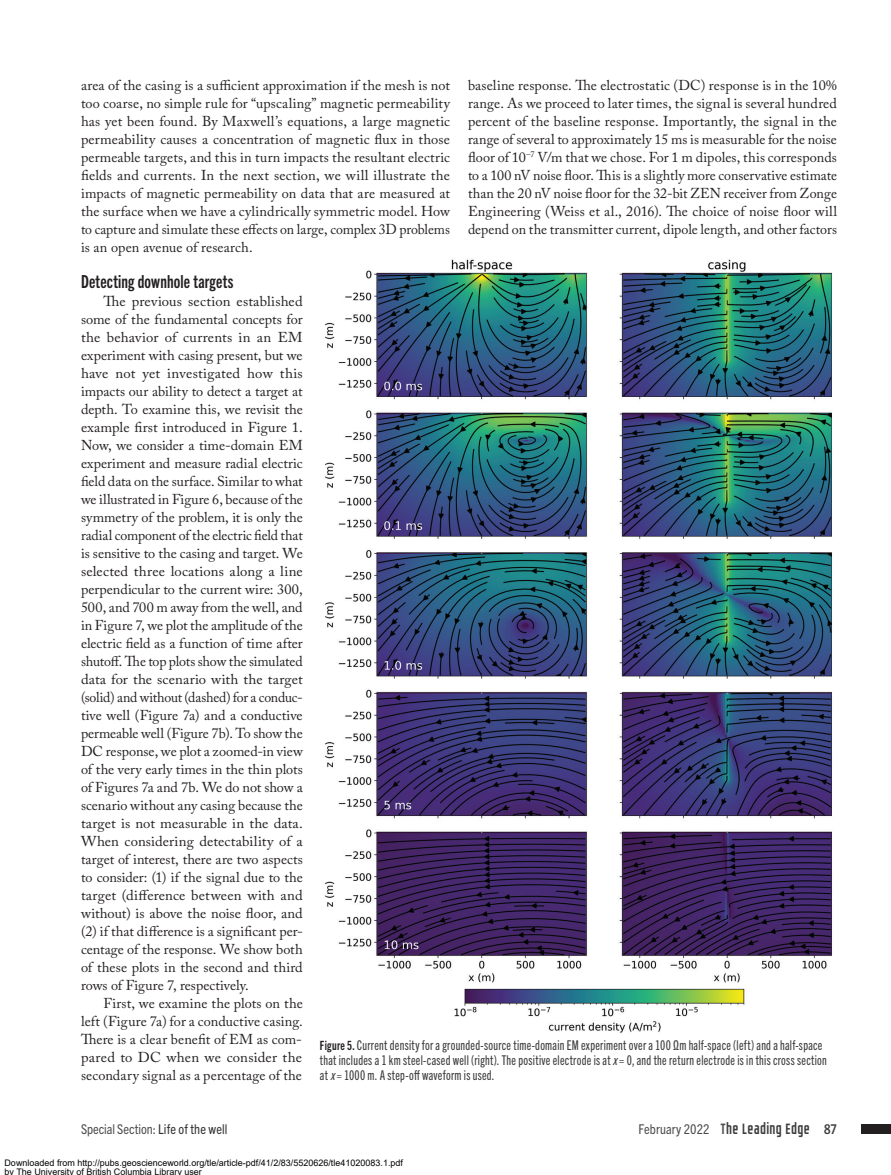
<style>
.page{position:relative;width:891px;height:1175px;background:#fff}
.page>*{position:absolute;margin:0;border:0;box-sizing:border-box;transform-origin:0 0}
.Paragraph_Head{font:18px "Trade Gothic Next LT Pro Bd Cm";letter-spacing:.01em;color:#231f20}
.t1{font:15px "GROTESKIA";letter-spacing:.01em;color:#3e3e3f}
.Body{font:14.25px/18px "Adobe Caslon Pro";letter-spacing:.005em;color:#231f20;text-align:justify}
.t2{font:13.5px/15px "Trade Gothic Next LT Pro Cm";letter-spacing:.02em;color:#3e3e3f}
.t3{font:condensed 13.5px "Trade Gothic Next LT Pro";color:#4b4c4d}
.t4{font:9px/9px "Arial";color:#000}
.s1{font-family:"Trade Gothic Next LT Pro Bd Cm";font-size:12.75px;color:#231f20}
.s2{font-style:italic}
.s3{color:#312f30}
.s4{font-family:"Trade Gothic Next LT Pro";font-stretch:condensed;font-size:13.5px;color:#4b4c4d}
.s5{color:#4b4c4d}
.s6{font-family:"Trade Gothic Next LT Pro";font-weight:700;font-stretch:condensed;font-size:13.5px}
</style>
<div class="page">
<div style="left:861px;top:1124px;width:30px;height:9px;background:#231f20"></div>
<img style="left:325px;top:259px;width:507px;height:774px">
<p class="Body" style="left:468px;top:76px;width:371px">baseline response. The electrostatic (DC) response is in the 10% range. As we proceed to later times, the signal is several hundred percent of the baseline response. Importantly, the signal in the range of several to approximately 15 ms is measurable for the noise floor of 10<sup>–7</sup> V/m that we chose. For 1 m dipoles, this corresponds to a 100 nV noise floor. This is a slightly more conservative estimate than the 20 nV noise floor for the 32-bit ZEN receiver from Zonge Engineering (Weiss et al., 2016). The choice of noise floor will depend on the transmitter current, dipole length, and other factors</p>
<p class="Body" style="left:81px;top:76px;width:371px">area of the casing is a sufficient approximation if the mesh is not too coarse, no simple rule for “upscaling” magnetic permeability has yet been found. By Maxwell’s equations, a large magnetic permeability causes a concentration of magnetic flux in those permeable targets, and this in turn impacts the resultant electric fields and currents. In the next section, we will illustrate the impacts of magnetic permeability on data that are measured at the surface when we have a cylindrically symmetric model. How to capture and simulate these effects on large, complex 3D problems is an open avenue of research.</p>
<p class="Paragraph_Head" style="left:81px;top:269px;width:154px">Detecting downhole targets</p>
<p class="Body" style="left:81px;top:292px;width:223px;text-indent:22px">The previous section established some of the fundamental concepts for the behavior of currents in an EM experiment with casing present, but we have not yet investigated how this impacts our ability to detect a target at depth. To examine this, we revisit the example first introduced in Figure 1.<br>Now, we consider a time-domain EM experiment and measure radial electric field data on the surface. Similar to what we illustrated in Figure 6, because of the symmetry of the problem, it is only the radial component of the electric field that is sensitive to the casing and target. We selected three locations along a line perpendicular to the current wire: 300, 500, and 700 m away from the well, and in Figure 7, we plot the amplitude of the electric field as a function of time after shutoff. The top plots show the simulated data for the scenario with the target (solid) and without (dashed) for a conduc&shy;tive well (Figure 7a) and a conductive permeable well (Figure 7b). To show the DC response, we plot a zoomed-in view of the very early times in the thin plots of Figures 7a and 7b. We do not show a scenario without any casing because the target is not measurable in the data.<br>When considering detectability of a target of interest, there are two aspects to consider: (1) if the signal due to the target (difference between with and without) is above the noise floor, and (2) if that difference is a significant per&shy;centage of the response. We show both of these plots in the second and third rows of Figure 7, respectively.</p>
<p class="Body" style="left:81px;top:994px;width:223px;text-indent:22px">First, we examine the plots on the left (Figure 7a) for a conductive casing.<br>There is a clear benefit of EM as com&shy;pared to DC when we consider the secondary signal as a percentage of the</p>
<p class="t2" style="left:320px;top:1036px;width:508px"><span class="s1">Figure 5.</span> Current density for a grounded-source time-domain EM experiment over a 100 Ωm half-space (left) and a half-space that includes a 1 km steel-cased well (right). The positive electrode is at <span class="s2">x</span>= 0, and the return electrode is in this cross section at <span class="s2">x</span>= 1000 m. A step-off waveform is used.</p>
<p class="t3" style="left:81px;top:1119px;width:148px">Special Section: <span class="s3">Life of the well</span></p>
<p class="t1" style="left:638px;top:1120px;width:200px"><span class="s4">February 2022</span> <span class="s5">T</span>he Leading Edge <span class="s6">87</span></p>
<p class="t4" style="left:4px;top:1159px;width:400px">Downloaded from http://pubs.geoscienceworld.org/tle/article-pdf/41/2/83/5520626/tle41020083.1.pdf by The University of British Columbia Library user</p>
</div>
